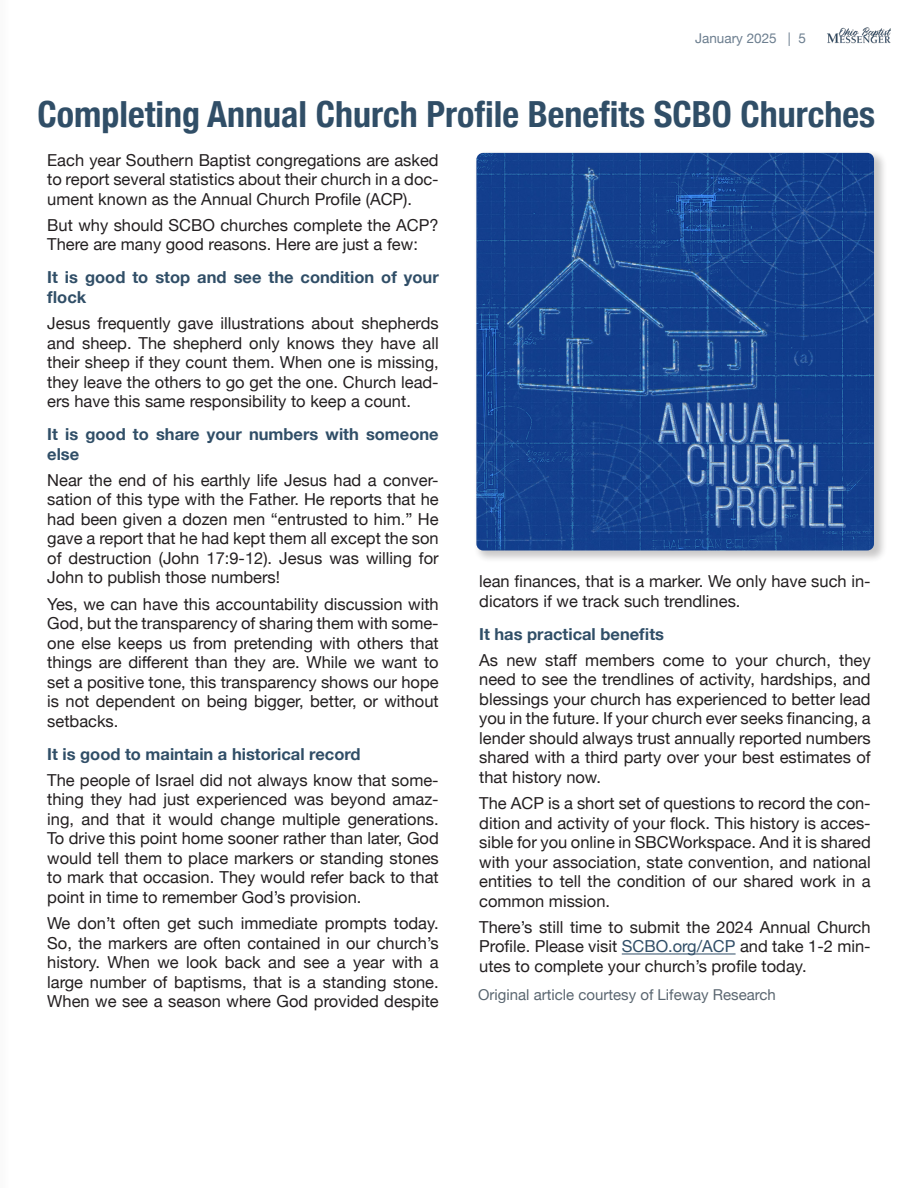
<style>
.page{position:relative;width:918px;height:1188px;background:#fff}
.page>*{position:absolute;margin:0;border:0;box-sizing:border-box;transform-origin:0 0}
.Headline_1{font:700 condensed 36px "Helvetica Neue";color:#304e67}
.t1{font:16.5px/19.5px "Helvetica Neue";color:#231f20;text-align:justify}
.t2{font:700 16.5px/19.5px "Helvetica Neue";color:#304e67}
.Author_Text{font:15px "Helvetica Neue";color:#5a6670}
.t3{font:13.5px "Helvetica Neue";color:#6c7e8f}
.s1{color:#304e67}
</style>
<div class="page">
<hr style="left:0;top:0;width:1px;height:1188px;background:#fafafa">
<hr style="left:622px;top:954px;width:114px;height:1px;background:#304e67">
<div style="left:473px;top:149px;width:414px;height:414px;background:#231f20;opacity:.25"></div>
<img style="left:476px;top:153px;width:398px;height:397px">
<img style="left:827px;top:27px;width:64px;height:16px">
<p class="t3" style="left:695px;top:28px;width:112px">January 2025 | 5</p>
<p class="Headline_1" style="left:38px;top:84px;width:839px">Completing Annual Church Profile Benefits SCBO Churches</p>
<p class="t1" style="left:47px;top:151px;width:393px">Each year Southern Baptist congregations are asked to report several statistics about their church in a doc&shy;ument known as the Annual Church Profile (ACP).</p>
<p class="t1" style="left:47px;top:216px;width:393px">But why should SCBO churches complete the ACP?<br>There are many good reasons. Here are just a few:</p>
<p class="t2" style="left:47px;top:268px;width:393px">It is good to stop and see the condition of your flock</p>
<p class="t1" style="left:47px;top:314px;width:393px">Jesus frequently gave illustrations about shepherds and sheep. The shepherd only knows they have all their sheep if they count them. When one is missing, they leave the others to go get the one. Church lead&shy;ers have this same responsibility to keep a count.</p>
<p class="t2" style="left:47px;top:425px;width:393px">It is good to share your numbers with someone else</p>
<p class="t1" style="left:47px;top:471px;width:393px">Near the end of his earthly life Jesus had a conver&shy;sation of this type with the Father. He reports that he had been given a dozen men “entrusted to him.” He gave a report that he had kept them all except the son of destruction (John 17:9-12). Jesus was willing for John to publish those numbers!</p>
<p class="t1" style="left:47px;top:595px;width:393px">Yes, we can have this accountability discussion with God, but the transparency of sharing them with some&shy;one else keeps us from pretending with others that things are different than they are. While we want to set a positive tone, this transparency shows our hope is not dependent on being bigger, better, or without setbacks.</p>
<p class="t2" style="left:47px;top:744px;width:315px">It is good to maintain a historical record</p>
<p class="t1" style="left:47px;top:771px;width:393px">The people of Israel did not always know that some&shy;thing they had just experienced was beyond amaz&shy;ing, and that it would change multiple generations.<br>To drive this point home sooner rather than later, God would tell them to place markers or standing stones to mark that occasion. They would refer back to that point in time to remember God’s provision.</p>
<p class="t1" style="left:47px;top:914px;width:393px">We don’t often get such immediate prompts today.<br>So, the markers are often contained in our church’s history. When we look back and see a year with a large number of baptisms, that is a standing stone.<br>When we see a season where God provided despite</p>
<p class="t1" style="left:479px;top:572px;width:393px">lean finances, that is a marker. We only have such in&shy;dicators if we track such trendlines.</p>
<p class="t2" style="left:479px;top:624px;width:186px">It has practical benefits</p>
<p class="t1" style="left:479px;top:651px;width:393px">As new staff members come to your church, they need to see the trendlines of activity, hardships, and blessings your church has experienced to better lead you in the future. If your church ever seeks financing, a lender should always trust annually reported numbers shared with a third party over your best estimates of that history now.</p>
<p class="t1" style="left:479px;top:794px;width:393px">The ACP is a short set of questions to record the con&shy;dition and activity of your flock. This history is acces&shy;sible for you online in SBCWorkspace. And it is shared with your association, state convention, and national entities to tell the condition of our shared work in a common mission.</p>
<p class="t1" style="left:479px;top:918px;width:393px">There’s still time to submit the 2024 Annual Church Profile. Please visit <span class="s1">SCBO.org/ACP</span> and take 1-2 min&shy;utes to complete your church’s profile today.</p>
<p class="Author_Text" style="left:478px;top:983px;width:299px">Original article courtesy of Lifeway Research</p>
</div>
